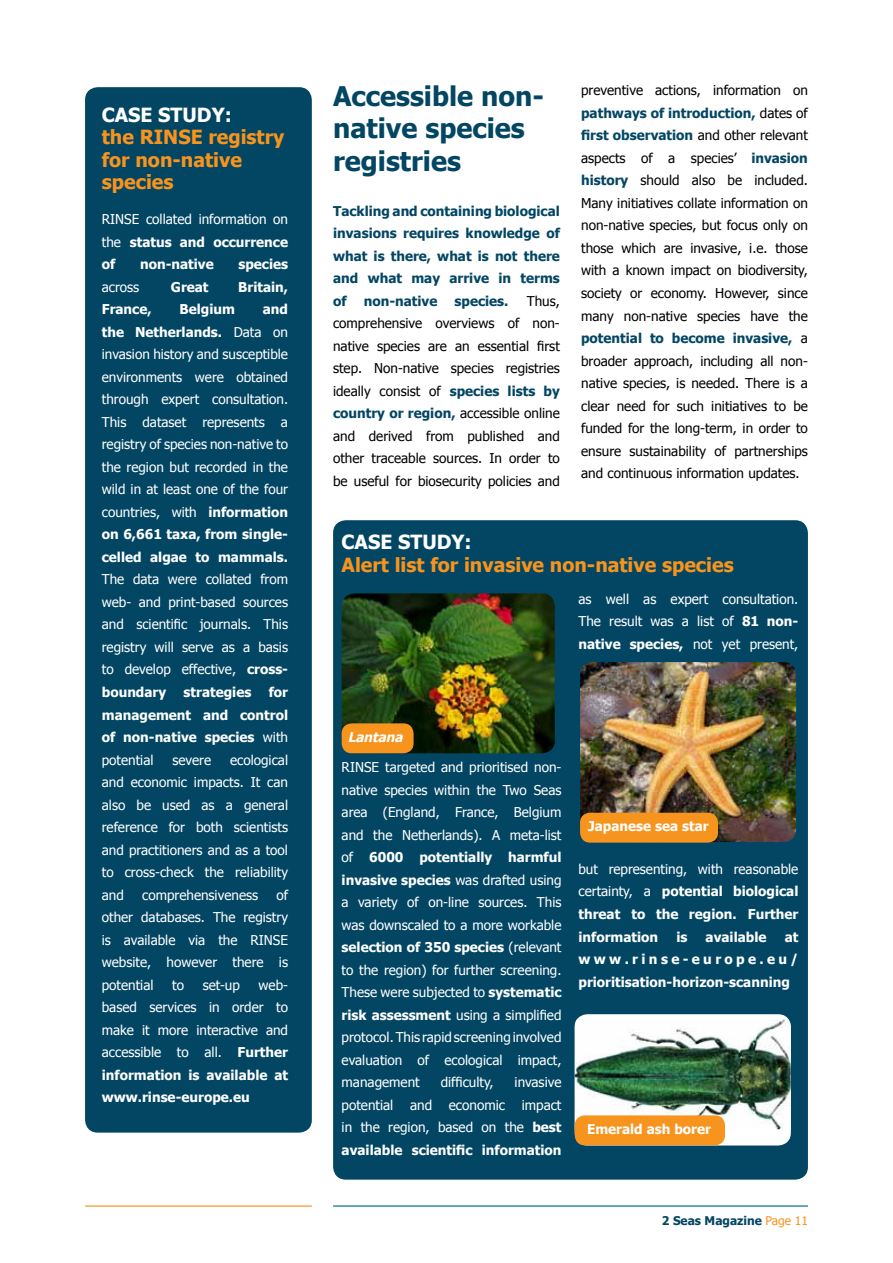
<style>
.page{position:relative;width:893px;height:1263px;background:#fff}
.page>*{position:absolute;margin:0;border:0;box-sizing:border-box;transform-origin:0 0}
.t1{font:700 27px/32.4px "Tahoma";color:#034663}
.t2{font:700 19.5px/22.5px "Tahoma";color:#f7941e}
.t3{font:700 19.5px "Tahoma";color:#fff}
.t4{font:13.5px/22.5px "Tahoma";color:#fff;text-align:justify}
.t5{font:13.5px/22.5px "Tahoma";color:#000;text-align:justify}
.t6{font:700 13.5px/22.5px "Tahoma";color:#fff;text-align:justify}
.t7{font:700 13.5px/22.5px "Tahoma";color:#034663;text-align:justify}
.t8{font:italic 700 13.5px "Tahoma";color:#fff}
.t9{font:700 12px "Tahoma";color:#034663}
.s1{font-weight:700}
.s2{font-weight:400}
.s3{font-weight:700;color:#034663}
.s4{font-weight:400;color:#f7941e}
</style>
<div class="page">
<hr style="left:85px;top:1205px;width:227px;height:1px;background:#f7941e">
<div style="left:85px;top:87px;width:227px;height:1045px;background:#034663;border-radius:13px"></div>
<div style="left:333px;top:520px;width:475px;height:659px;background:#034663;border-radius:13px"></div>
<div style="left:575px;top:1014px;width:216px;height:131px;background:#fff;border-radius:13px"></div>
<img style="left:575px;top:1019px;width:216px;height:110px">
<img style="left:580px;top:662px;width:216px;height:180px">
<img style="left:342px;top:593px;width:213px;height:160px">
<div style="left:575px;top:1115px;width:150px;height:30px;background:#f7941e;border-radius:10px"></div>
<div style="left:580px;top:813px;width:138px;height:30px;background:#f7941e;border-radius:10px"></div>
<div style="left:342px;top:723px;width:72px;height:30px;background:#f7941e;border-radius:10px"></div>
<h2 class="t3" style="left:102px;top:102px;width:132px">CASE STUDY:</h2>
<h2 class="t2" style="left:102px;top:125px;width:184px">the RINSE registry for non-native species</h2>
<p class="t4" style="left:102px;top:208px;width:188px">RINSE collated information on the <span class="s1">status and occurrence of</span></p>
<p class="t6" style="left:140px;top:253px;width:75px">non-native</p>
<p class="t6" style="left:238px;top:253px;width:51px">species</p>
<p class="t4" style="left:102px;top:275px;width:39px">across</p>
<p class="t6" style="left:171px;top:275px;width:39px">Great</p>
<p class="t6" style="left:238px;top:275px;width:51px">Britain,</p>
<p class="t6" style="left:102px;top:298px;width:51px">France,</p>
<p class="t6" style="left:180px;top:298px;width:57px">Belgium</p>
<p class="t4" style="left:102px;top:298px;width:188px;text-indent:161px"><span class="s1">and the Netherlands.</span> Data on invasion history and susceptible environments were obtained through expert consultation.<br>This dataset represents a registry of species non-native to the region but recorded in the wild in at least one of the four countries, with <span class="s1">information on 6,661 taxa, from single&shy;celled algae to mammals.</span></p>
<p class="t4" style="left:102px;top:568px;width:188px">The data were collated from web- and print-based sources and scientific journals. This registry will serve as a basis to develop effective, <span class="s1">cross&shy;boundary</span></p>
<p class="t6" style="left:102px;top:680px;width:188px;text-indent:167px">for management and control of non-native species <span class="s2">with potential</span></p>
<p class="t6" style="left:184px;top:680px;width:69px">strategies</p>
<p class="t4" style="left:102px;top:748px;width:188px;text-indent:128px">ecological and economic impacts. It can also be used as a general reference for both scientists and practitioners and as a tool to cross-check the reliability and</p>
<p class="t4" style="left:172px;top:748px;width:40px">severe</p>
<p class="t4" style="left:102px;top:883px;width:188px;text-indent:175px">of other databases. The registry is available via the RINSE website, however there is potential</p>
<p class="t4" style="left:142px;top:883px;width:117px">comprehensiveness</p>
<p class="t4" style="left:102px;top:973px;width:188px;text-indent:157px">web&shy;based services in order to make it more interactive and accessible to all. <span class="s1">Further information is available at www.rinse-europe.eu</span></p>
<p class="t4" style="left:172px;top:973px;width:13px">to</p>
<p class="t4" style="left:203px;top:973px;width:39px">set-up</p>
<h1 class="t1" style="left:333px;top:79px;width:212px">Accessible non&shy;native species registries</h1>
<p class="t7" style="left:333px;top:199px;width:228px">Tackling and containing biological invasions requires knowledge of what is there, what is not there and what may arrive in terms of</p>
<p class="t5" style="left:333px;top:289px;width:228px;text-indent:194px">Thus, comprehensive overviews of non&shy;native species are an essential first step. Non-native species registries ideally consist of <span class="s3">species lists by country or region,</span> accessible online and derived from published and other traceable sources. In order to be useful for biosecurity policies and</p>
<p class="t7" style="left:364px;top:289px;width:75px">non-native</p>
<p class="t7" style="left:455px;top:289px;width:55px">species.</p>
<p class="t5" style="left:581px;top:79px;width:228px">preventive actions, information on <span class="s3">pathways of introduction,</span> dates of <span class="s3">first observation</span> and other relevant aspects of a species’ <span class="s3">invasion history</span> should also be included.<br>Many initiatives collate information on non-native species, but focus only on those which are invasive, i.e. those with a known impact on biodiversity, society or economy. However, since many non-native species have the <span class="s3">potential to become invasive,</span> a broader approach, including all non&shy;native species, is needed. There is a clear need for such initiatives to be funded for the long-term, in order to ensure sustainability of partnerships and continuous information updates.</p>
<h2 class="t3" style="left:342px;top:530px;width:132px">CASE STUDY:</h2>
<h2 class="t2" style="left:342px;top:553px;width:394px">Alert list for invasive non-native species</h2>
<p class="t4" style="left:578px;top:587px;width:221px">as well as expert consultation.<br>The result was a list of <span class="s1">81 non&shy;native species,</span> not yet present,</p>
<p class="t8" style="left:348px;top:728px;width:60px">Lantana</p>
<p class="t4" style="left:342px;top:756px;width:221px">RINSE targeted and prioritised non&shy;native species within the Two Seas area (England, France, Belgium and the Netherlands). A meta-list of <span class="s1">6000 potentially harmful invasive species</span> was drafted using a variety of on-line sources. This was downscaled to a more workable <span class="s1">selection of 350 species</span> (relevant to the region) for further screening.<br>These were subjected to <span class="s1">systematic risk assessment</span> using a simplified protocol. This rapid screening involved evaluation of ecological impact, management</p>
<p class="t4" style="left:441px;top:1071px;width:54px">difficulty,</p>
<p class="t4" style="left:342px;top:1071px;width:221px;text-indent:173px">invasive potential and economic impact in the region, based on the <span class="s1">best available scientific information</span></p>
<p class="t6" style="left:588px;top:815px;width:122px">Japanese sea star</p>
<p class="t6" style="left:578px;top:857px;width:221px"><span class="s2">but representing, with reasonable certainty, a</span> potential biological threat to the region. Further information</p>
<p class="t6" style="left:676px;top:925px;width:13px">is</p>
<p class="t6" style="left:706px;top:925px;width:62px">available</p>
<p class="t6" style="left:578px;top:925px;width:221px;text-indent:206px">at www.rinse-europe.eu/ prioritisation-horizon-scanning</p>
<p class="t6" style="left:587px;top:1118px;width:125px">Emerald ash borer</p>
<p class="t9" style="left:662px;top:1213px;width:148px">2 Seas Magazine <span class="s4">Page 11</span></p>
</div>
